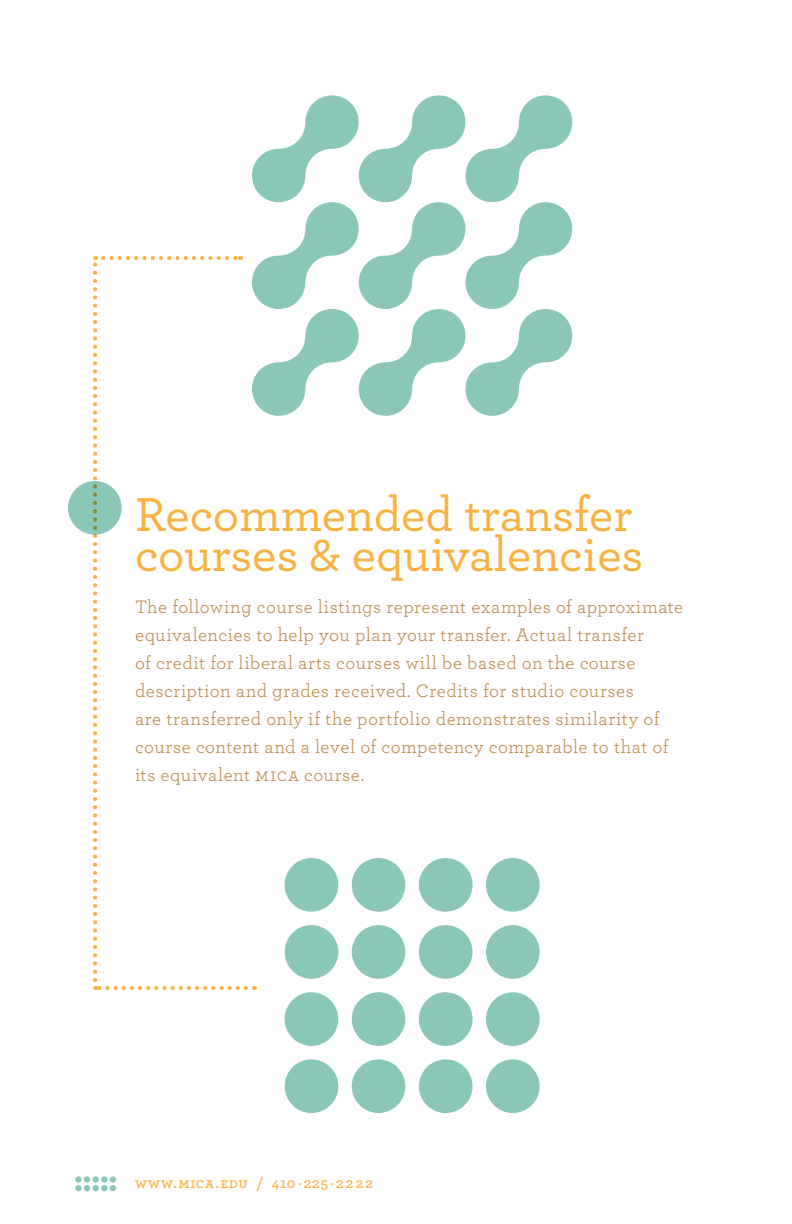
<style>
.page{position:relative;width:792px;height:1224px;background:#fff}
.page>*{position:absolute;margin:0;border:0;box-sizing:border-box;transform-origin:0 0}
.t1{font:500 50px/40px "Archer";color:#fbb03f}
.BODY_TEXT{font:19px/28px "Archer";letter-spacing:.03em;color:#bb8846}
.t2{font:600 15px "Archer";letter-spacing:.055em;color:#fbb03f}
</style>
<div class="page">
<svg style="left:252px;top:95px;width:320px;height:321px"></svg>
<div style="left:68px;top:481px;width:54px;height:54px;background:#8ac7b9;border-radius:50%"></div>
<div style="left:285px;top:858px;width:53px;height:54px;background:#8ac7b9;border-radius:50%"></div>
<div style="left:285px;top:925px;width:53px;height:54px;background:#8ac7b9;border-radius:50%"></div>
<div style="left:285px;top:992px;width:53px;height:54px;background:#8ac7b9;border-radius:50%"></div>
<div style="left:285px;top:1059px;width:53px;height:54px;background:#8ac7b9;border-radius:50%"></div>
<div style="left:352px;top:858px;width:53px;height:54px;background:#8ac7b9;border-radius:50%"></div>
<div style="left:352px;top:925px;width:53px;height:54px;background:#8ac7b9;border-radius:50%"></div>
<div style="left:352px;top:992px;width:53px;height:54px;background:#8ac7b9;border-radius:50%"></div>
<div style="left:352px;top:1059px;width:53px;height:54px;background:#8ac7b9;border-radius:50%"></div>
<div style="left:419px;top:858px;width:54px;height:54px;background:#8ac7b9;border-radius:50%"></div>
<div style="left:419px;top:925px;width:54px;height:54px;background:#8ac7b9;border-radius:50%"></div>
<div style="left:419px;top:992px;width:54px;height:54px;background:#8ac7b9;border-radius:50%"></div>
<div style="left:419px;top:1059px;width:54px;height:54px;background:#8ac7b9;border-radius:50%"></div>
<div style="left:486px;top:858px;width:54px;height:54px;background:#8ac7b9;border-radius:50%"></div>
<div style="left:486px;top:925px;width:54px;height:54px;background:#8ac7b9;border-radius:50%"></div>
<div style="left:486px;top:992px;width:54px;height:54px;background:#8ac7b9;border-radius:50%"></div>
<div style="left:486px;top:1059px;width:54px;height:54px;background:#8ac7b9;border-radius:50%"></div>
<svg style="left:95px;top:986px;width:151px;height:4px"></svg>
<svg style="left:93px;top:256px;width:4px;height:724px"></svg>
<svg style="left:103px;top:256px;width:138px;height:4px"></svg>
<div style="left:110px;top:1176px;width:6px;height:7px;background:#8ac7b9;border-radius:50%"></div>
<div style="left:101px;top:1176px;width:6px;height:7px;background:#8ac7b9;border-radius:50%"></div>
<div style="left:93px;top:1176px;width:6px;height:7px;background:#8ac7b9;border-radius:50%"></div>
<div style="left:84px;top:1176px;width:6px;height:7px;background:#8ac7b9;border-radius:50%"></div>
<div style="left:75px;top:1176px;width:7px;height:7px;background:#8ac7b9;border-radius:50%"></div>
<svg style="left:84px;top:1185px;width:32px;height:6px"></svg>
<div style="left:75px;top:1185px;width:7px;height:6px;background:#8ac7b9;border-radius:50%"></div>
<p class="t1" style="left:135px;top:492px;width:510px">Recommended transfer courses &amp; equivalencies</p>
<p class="BODY_TEXT" style="left:135px;top:592px;width:550px">The following course listings represent examples of approximate equivalencies to help you plan your transfer. Actual transfer<br>of credit for liberal arts courses will be based on the course description and grades received. Credits for studio courses<br>are transferred only if the portfolio demonstrates similarity of course content and a level of competency comparable to that of its equivalent MICA course.</p>
<p class="t2" style="left:135px;top:1172px;width:240px">www.mica.edu / 410·225·2222</p>
</div>
